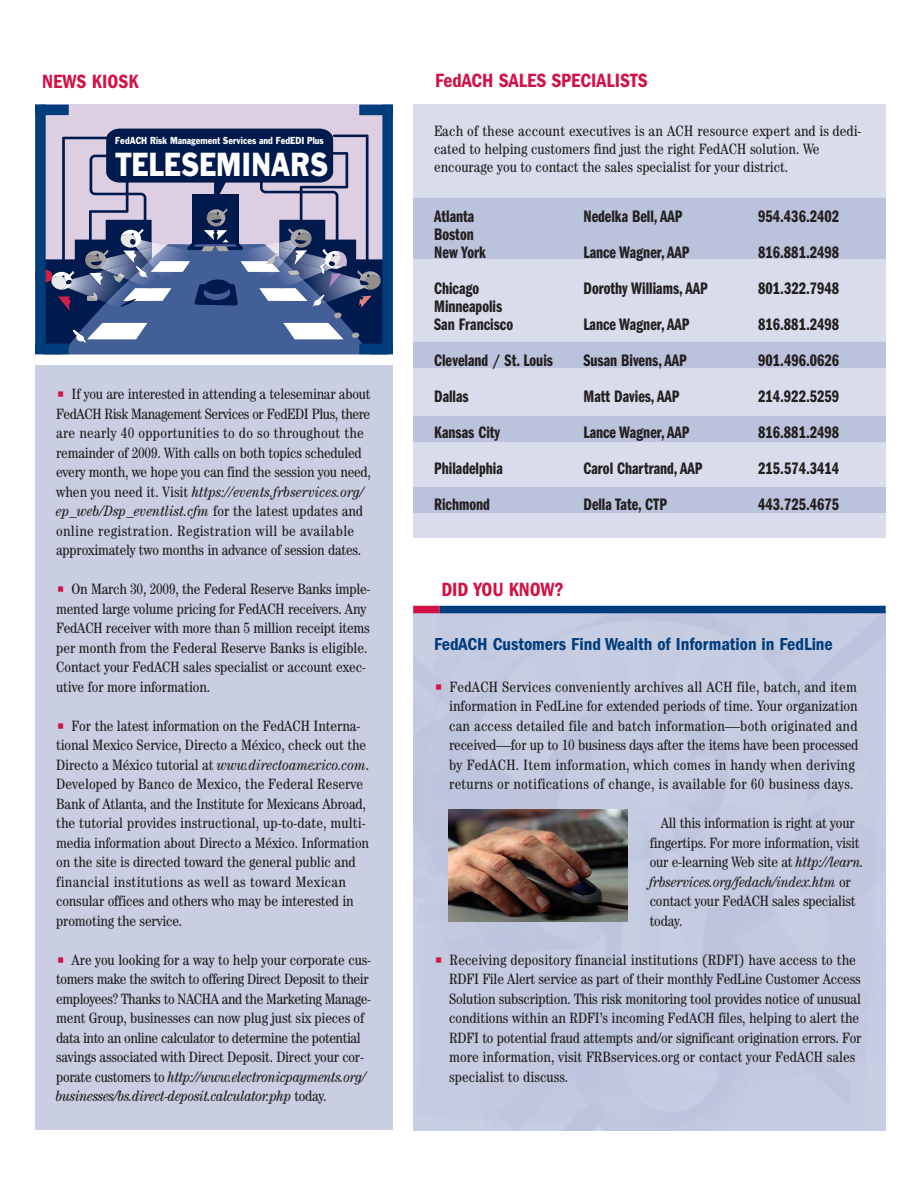
<style>
.page{position:relative;width:918px;height:1188px;background:#fff}
.page>*{position:absolute;margin:0;border:0;box-sizing:border-box;transform-origin:0 0}
.t1{font:600 condensed 36px "Franklin Gothic";color:#d31145}
.t2{font:30.75px "Franklin Gothic";color:#fff;scale:.82 1}
.t3{font:600 condensed 19.95px "Franklin Gothic";color:#d31145}
.t4{font:600 condensed 18px "Franklin Gothic";color:#003d7d}
.t5{font:17.25px/18px "Franklin Gothic Demi Cmpr";color:#231f20}
.t6{font:condensed 15px/19.5px "Century";letter-spacing:-.005em;color:#231f20}
.t7{font:condensed 15px/19.5px "Century";letter-spacing:-.025em;color:#231f20}
.t8{font:condensed 15px/19.5px "Century";letter-spacing:.015em;color:#231f20}
.t9{font:9.45px "Franklin Gothic";color:#fff;scale:.82 1}
.s1{font-style:italic}
</style>
<div class="page">
<div style="left:413px;top:613px;width:473px;height:517px;background:#c4cae0"></div>
<div style="left:413px;top:606px;width:27px;height:7px;background:#d31145"></div>
<div style="left:440px;top:606px;width:446px;height:7px;background:#003d7d"></div>
<div style="left:35px;top:349px;width:358px;height:781px;background:#c9cee2"></div>
<div style="left:40px;top:105px;width:350px;height:249px;background:#ddcee2"></div>
<svg style="left:46px;top:129px;width:336px;height:225px"></svg>
<div style="left:35px;top:355px;width:358px;height:10px;background:#fff"></div>
<div style="left:35px;top:105px;width:34px;height:10px;background:#003d7d"></div>
<div style="left:35px;top:105px;width:11px;height:249px;background:#003d7d"></div>
<div style="left:35px;top:344px;width:34px;height:10px;background:#003d7d"></div>
<div style="left:359px;top:344px;width:34px;height:10px;background:#003d7d"></div>
<div style="left:382px;top:105px;width:11px;height:249px;background:#003d7d"></div>
<div style="left:359px;top:105px;width:34px;height:10px;background:#003d7d"></div>
<img style="left:449px;top:809px;width:178px;height:113px">
<div style="left:413px;top:105px;width:473px;height:433px;background:#d8dceb"></div>
<div style="left:413px;top:199px;width:473px;height:60px;background:#bbc2db"></div>
<div style="left:413px;top:342px;width:473px;height:26px;background:#bbc2db"></div>
<div style="left:413px;top:416px;width:473px;height:25px;background:#bbc2db"></div>
<div style="left:413px;top:487px;width:473px;height:26px;background:#bbc2db"></div>
<h3 class="t3" style="left:42px;top:74px;width:98px">NEWS KIOSK</h3>
<h3 class="t3" style="left:435px;top:74px;width:214px">FedACH SALES SPECIALISTS</h3>
<p class="t9" style="left:115px;top:137px;width:256px">FedACH Risk Management Services and FedEDI Plus</p>
<p class="t6" style="left:434px;top:123px;width:429px;line-height:18px">Each of these account executives is an ACH resource expert and is dedi&shy;cated to helping customers find just the right FedACH solution. We encourage you to contact the sales specialist for your district.</p>
<p class="t5" style="left:434px;top:209px;width:42px">Atlanta</p>
<p class="t5" style="left:583px;top:209px;width:100px">Nedelka Bell, AAP</p>
<p class="t5" style="left:758px;top:209px;width:83px">954.436.2402</p>
<p class="t5" style="left:434px;top:227px;width:53px">Boston<br>New York</p>
<h2 class="t2" style="left:115px;top:152px;width:262px">TELESEMINARS</h2>
<p class="t5" style="left:584px;top:245px;width:108px">Lance Wagner, AAP</p>
<p class="t5" style="left:758px;top:245px;width:83px">816.881.2498</p>
<p class="t6" style="left:56px;top:385px;width:316px;text-indent:15px">If you are interested in attending a teleseminar about FedACH Risk Management Services or FedEDI Plus, there are nearly 40 opportunities to do so throughout the remainder of 2009. With calls on both topics scheduled every month, we hope you can find the session you need, when you need it. Visit <span class="s1">https://events.frbservices.org/ ep_web/Dsp_eventlist.cfm</span> for the latest updates and online registration. Registration will be available approximately two months in advance of session dates.</p>
<h1 class="t1" style="left:56px;top:577px;width:11px">·</h1>
<h1 class="t1" style="left:56px;top:382px;width:11px">·</h1>
<p class="t6" style="left:56px;top:580px;width:316px;text-indent:15px">On March 30, 2009, the Federal Reserve Banks imple&shy;mented large volume pricing for FedACH receivers. Any FedACH receiver with more than 5 million receipt items per month from the Federal Reserve Banks is eligible.<br>Contact your FedACH sales specialist or account exec&shy;utive for more information.</p>
<h1 class="t1" style="left:56px;top:714px;width:11px">·</h1>
<p class="t6" style="left:56px;top:717px;width:315px;text-indent:15px">For the latest information on the FedACH Interna&shy;tional Mexico Service, Directo a México, check out the Directo a México tutorial at <span class="s1">www.directoamexico.com</span>.<br>Developed by Banco de Mexico, the Federal Reserve Bank of Atlanta, and the Institute for Mexicans Abroad, the tutorial provides instructional, up-to-date, multi&shy;media information about Directo a México. Information on the site is directed toward the general public and financial institutions as well as toward Mexican consular offices and others who may be interested in promoting the service.</p>
<h1 class="t1" style="left:56px;top:948px;width:11px">·</h1>
<p class="t7" style="left:56px;top:951px;width:317px;text-indent:15px">Are you looking for a way to help your corporate cus&shy;tomers make the switch to offering Direct Deposit to their employees? Thanks to NACHA and the Marketing Manage&shy;ment Group, businesses can now plug just six pieces of data into an online calculator to determine the potential savings associated with Direct Deposit. Direct your cor&shy;porate customers to <span class="s1">http://www.electronicpayments.org/ businesses/bs.direct-deposit.calculator.php</span> today.</p>
<p class="t5" style="left:434px;top:281px;width:47px">Chicago</p>
<p class="t5" style="left:583px;top:281px;width:126px">Dorothy Williams, AAP</p>
<p class="t5" style="left:758px;top:281px;width:83px">801.322.7948</p>
<p class="t5" style="left:434px;top:299px;width:80px">Minneapolis<br>San Francisco</p>
<p class="t5" style="left:583px;top:317px;width:108px">Lance Wagner, AAP</p>
<p class="t5" style="left:758px;top:317px;width:83px">816.881.2498</p>
<p class="t5" style="left:434px;top:353px;width:120px">Cleveland / St. Louis</p>
<p class="t5" style="left:584px;top:353px;width:105px">Susan Bivens, AAP</p>
<p class="t5" style="left:758px;top:353px;width:83px">901.496.0626</p>
<p class="t5" style="left:434px;top:389px;width:36px">Dallas</p>
<p class="t5" style="left:583px;top:389px;width:97px">Matt Davies, AAP</p>
<p class="t5" style="left:758px;top:389px;width:83px">214.922.5259</p>
<p class="t5" style="left:434px;top:425px;width:68px">Kansas City</p>
<p class="t5" style="left:583px;top:425px;width:108px">Lance Wagner, AAP</p>
<p class="t5" style="left:758px;top:425px;width:83px">816.881.2498</p>
<p class="t5" style="left:434px;top:461px;width:70px">Philadelphia</p>
<p class="t5" style="left:584px;top:461px;width:120px">Carol Chartrand, AAP</p>
<p class="t5" style="left:758px;top:461px;width:83px">215.574.3414</p>
<p class="t5" style="left:434px;top:497px;width:57px">Richmond</p>
<p class="t5" style="left:583px;top:497px;width:85px">Della Tate, CTP</p>
<p class="t5" style="left:758px;top:497px;width:83px">443.725.4675</p>
<h3 class="t3" style="left:441px;top:583px;width:124px">DID YOU KNOW?</h3>
<p class="t4" style="left:434px;top:638px;width:400px">FedACH Customers Find Wealth of Information in FedLine</p>
<h1 class="t1" style="left:434px;top:675px;width:11px">·</h1>
<p class="t8" style="left:449px;top:678px;width:411px">FedACH Services conveniently archives all ACH file, batch, and item information in FedLine for extended periods of time. Your organization can access detailed file and batch information—both originated and received—for up to 10 business days after the items have been processed by FedACH. Item information, which comes in handy when deriving returns or notifications of change, is available for 60 business days.</p>
<p class="t6" style="left:650px;top:814px;width:216px;text-indent:11px">All this information is right at your fingertips. For more information, visit our e-learning Web site at <span class="s1">http://learn. frbservices.org/fedach/index.htm</span> or contact your FedACH sales specialist today.</p>
<h1 class="t1" style="left:434px;top:948px;width:11px">·</h1>
<p class="t6" style="left:449px;top:951px;width:414px">Receiving depository financial institutions (RDFI) have access to the RDFI File Alert service as part of their monthly FedLine Customer Access Solution subscription. This risk monitoring tool provides notice of unusual conditions within an RDFI’s incoming FedACH files, helping to alert the RDFI to potential fraud attempts and/or significant origination errors. For more information, visit FRBservices.org or contact your FedACH sales specialist to discuss.</p>
</div>
